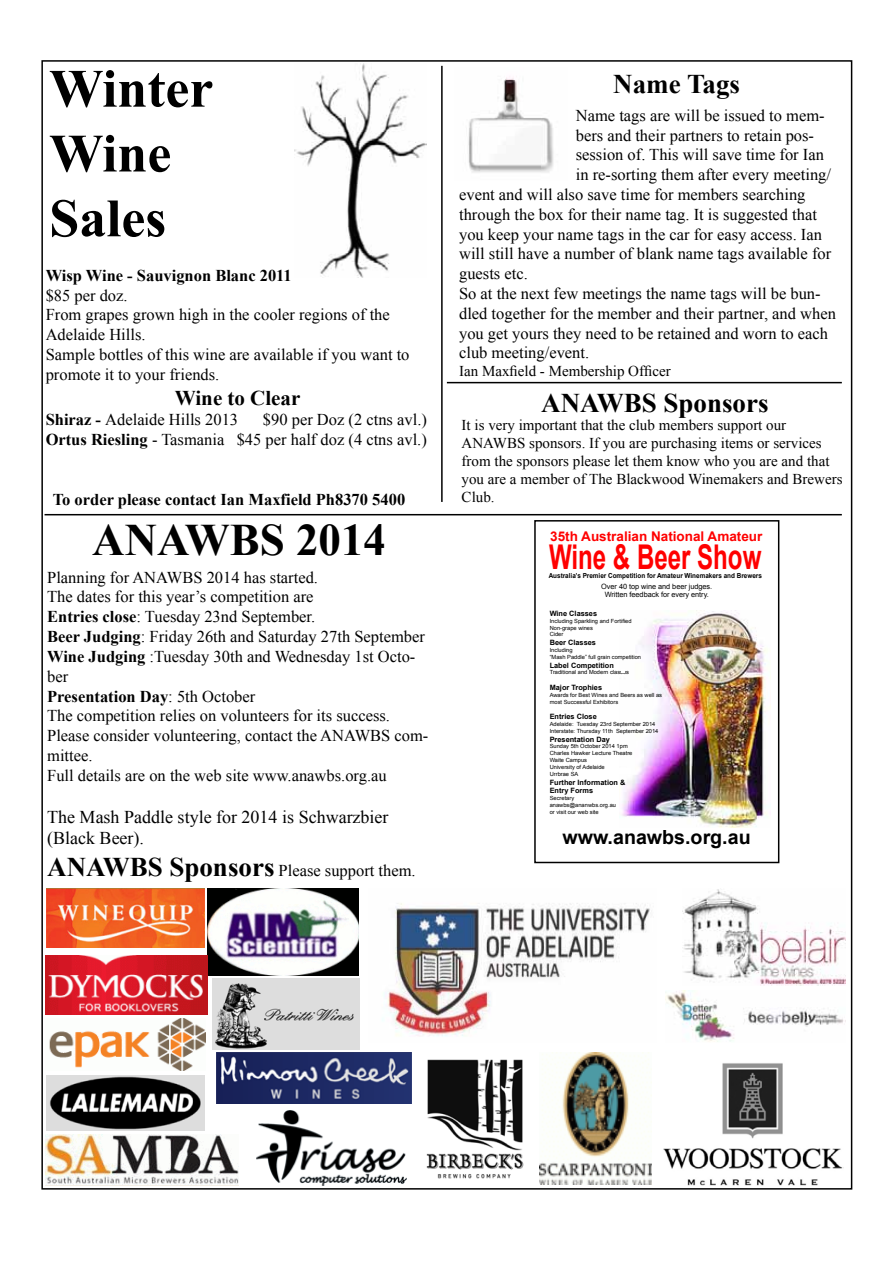
<style>
.page{position:relative;width:893px;height:1263px;background:#fff}
.page>*{position:absolute;margin:0;border:0;box-sizing:border-box;transform-origin:0 0}
.t1{font:700 54px/64.8px "Times New Roman";color:#000}
.t2{font:700 45px "Times New Roman";color:#000}
.t3{font:700 34.05px "Arial";color:#f00;scale:.71 1}
.t4{font:700 27px "Times New Roman";color:#000}
.t5{font:700 21px "Times New Roman";color:#000}
.t6{font:700 19.5px "Arial";color:#000}
.t7{font:18px/21.6px "Times New Roman";color:#000}
.t8{font:16.5px/19.8px "Times New Roman";color:#000}
.t9{font:700 16.5px "Times New Roman";color:#000}
.t10{font:15px/18px "Times New Roman";color:#000}
.t11{font:700 13.35px "Arial";color:#f00}
.t12{font:700 7.35px/8.7px "Arial";color:#000}
.t13{font:7.35px/8.7px "Arial";letter-spacing:-.005em;color:#000;text-align:center}
.t14{font:700 6.9px "Arial";color:#000;scale:.92 1}
.t15{font:5.7px/6.8px "Arial";color:#000}
.s1{font-weight:700}
.s2{font-weight:700;font-size:27px}
</style>
<div class="page">
<img style="left:207px;top:888px;width:152px;height:87px">
<img style="left:46px;top:955px;width:161px;height:60px">
<img style="left:49px;top:1018px;width:156px;height:53px">
<img style="left:46px;top:1075px;width:158px;height:55px">
<img style="left:216px;top:1053px;width:196px;height:50px">
<img style="left:46px;top:1135px;width:192px;height:51px">
<img style="left:539px;top:1053px;width:113px;height:132px">
<img style="left:256px;top:1110px;width:151px;height:75px">
<img style="left:47px;top:888px;width:157px;height:60px">
<img style="left:682px;top:889px;width:163px;height:96px">
<img style="left:212px;top:979px;width:148px;height:71px">
<img style="left:426px;top:1059px;width:98px;height:120px">
<img style="left:382px;top:903px;width:268px;height:134px">
<hr style="left:45px;top:514px;width:797px;height:1px;background:#000">
<hr style="left:441px;top:66px;width:2px;height:436px;background:#000">
<img style="left:666px;top:990px;width:178px;height:52px">
<img style="left:663px;top:1063px;width:181px;height:123px">
<img style="left:619px;top:611px;width:152px;height:217px">
<div style="left:619px;top:769px;width:11px;height:5px;background:#fff"></div>
<svg style="left:621px;top:670px;width:4px;height:3px"></svg>
<div style="left:534px;top:520px;width:245px;height:343px;border:2px solid #000"></div>
<img style="left:294px;top:63px;width:132px;height:215px">
<img style="left:468px;top:76px;width:86px;height:97px">
<hr style="left:447px;top:382px;width:395px;height:1px;background:#000">
<h1 class="t1" style="left:49px;top:55px;width:165px">Winter<br>Wine<br>Sales</h1>
<p class="t9" style="left:46px;top:264px;width:248px">Wisp Wine - Sauvignon Blanc 2011</p>
<p class="t8" style="left:46px;top:285px;width:365px">$85 per doz.<br>From grapes grown high in the cooler regions of the<br>Adelaide Hills.<br>Sample bottles of this wine are available if you want to promote it to your friends.</p>
<p class="t5" style="left:175px;top:383px;width:127px">Wine to Clear</p>
<p class="t8" style="left:46px;top:409px;width:194px"><span class="s1">Shiraz -</span> Adelaide Hills 2013</p>
<p class="t8" style="left:46px;top:409px;width:383px;text-align:right">$90 per Doz (2 ctns avl.)<br><span class="s1">Ortus Riesling</span> - Tasmania $45 per half doz (4 ctns avl.)</p>
<p class="t9" style="left:53px;top:488px;width:354px">To order please contact Ian Maxfield Ph8370 5400</p>
<h2 class="t2" style="left:92px;top:509px;width:295px">ANAWBS 2014</h2>
<p class="t8" style="left:47px;top:567px;width:383px">Planning for ANAWBS 2014 has started.<br>The dates for this year’s competition are<br><span class="s1">Entries close</span>: Tuesday 23nd September.<br><span class="s1">Beer Judging</span>: Friday 26th and Saturday 27th September <span class="s1">Wine Judging</span> :Tuesday 30th and Wednesday 1st Octo&shy;ber<br><span class="s1">Presentation Day</span>: 5th October<br>The competition relies on volunteers for its success.<br>Please consider volunteering, contact the ANAWBS com&shy;mittee.<br>Full details are on the web site www.anawbs.org.au</p>
<p class="t7" style="left:47px;top:806px;width:343px">The Mash Paddle style for 2014 is Schwarzbier (Black Beer).</p>
<p class="t8" style="left:47px;top:860px;width:370px"><span class="s2">ANAWBS Sponsors</span> Please support them.</p>
<h3 class="t4" style="left:613px;top:65px;width:128px">Name Tags</h3>
<p class="t8" style="left:576px;top:105px;width:250px">Name tags are will be issued to mem-</p>
<p class="t8" style="left:576px;top:125px;width:240px">bers and their partners to retain pos-</p>
<p class="t8" style="left:576px;top:145px;width:250px">session of. This will save time for Ian</p>
<p class="t8" style="left:576px;top:165px;width:257px">in re-sorting them after every meeting/</p>
<p class="t8" style="left:459px;top:184px;width:348px">event and will also save time for members searching</p>
<p class="t8" style="left:459px;top:204px;width:359px">through the box for their name tag. It is suggested that</p>
<p class="t8" style="left:459px;top:224px;width:364px">you keep your name tags in the car for easy access. Ian</p>
<p class="t8" style="left:459px;top:244px;width:374px">will still have a number of blank name tags available for</p>
<p class="t8" style="left:459px;top:264px;width:70px">guests etc.</p>
<p class="t8" style="left:459px;top:283px;width:363px">So at the next few meetings the name tags will be bun-</p>
<p class="t8" style="left:459px;top:303px;width:378px">dled together for the member and their partner, and when</p>
<p class="t8" style="left:459px;top:323px;width:370px">you get yours they need to be retained and worn to each</p>
<p class="t8" style="left:459px;top:343px;width:132px">club meeting/event.</p>
<p class="t10" style="left:459px;top:362px;width:213px">Ian Maxfield - Membership Officer</p>
<h3 class="t4" style="left:541px;top:384px;width:229px">ANAWBS Sponsors</h3>
<p class="t10" style="left:462px;top:416px;width:382px">It is very important that the club members support our ANAWBS sponsors. If you are purchasing items or services from the sponsors please let them know who you are and that you are a member of The Blackwood Winemakers and Brewers Club.</p>
<p class="t11" style="left:550px;top:528px;width:214px">35th Australian National Amateur</p>
<p class="t14" style="left:549px;top:571px;width:233px">Australia’s Premier Competition for Amateur Winemakers and Brewers</p>
<h3 class="t3" style="left:549px;top:535px;width:301px">Wine &amp; Beer Show</h3>
<p class="t13" style="left:601px;top:582px;width:112px">Over 40 top wine and beer judges.<br>Written feedback for every entry.</p>
<p class="t12" style="left:550px;top:609px;width:49px">Wine Classes</p>
<p class="t15" style="left:550px;top:617px;width:83px">Including Sparkling and Fortified<br>Non-grape wines<br>Cider</p>
<p class="t12" style="left:550px;top:638px;width:48px">Beer Classes</p>
<p class="t15" style="left:550px;top:647px;width:93px">Including<br>“Mash Paddle” full grain competition</p>
<p class="t12" style="left:550px;top:661px;width:66px">Label Competition</p>
<p class="t15" style="left:550px;top:669px;width:81px">Traditional and Modern classes</p>
<p class="t12" style="left:550px;top:683px;width:54px">Major Trophies</p>
<p class="t15" style="left:550px;top:691px;width:114px">Awards for Best Wines and Beers as well as most Successful Exhibitors</p>
<p class="t12" style="left:550px;top:712px;width:49px">Entries Close</p>
<p class="t15" style="left:550px;top:721px;width:110px">Adelaide: Tuesday 23rd September 2014<br>Interstate: Thursday 11th September 2014</p>
<p class="t12" style="left:550px;top:735px;width:62px">Presentation Day</p>
<p class="t15" style="left:550px;top:743px;width:84px">Sunday 5th October 2014 1pm<br>Charles Hawker Lecture Theatre<br>Waite Campus<br>University of Adelaide<br>Urrbrae SA</p>
<p class="t12" style="left:550px;top:778px;width:77px">Further Information &amp;<br>Entry Forms</p>
<p class="t15" style="left:550px;top:795px;width:68px">Secretary anawbs@ananwbs.org.au or visit our web site</p>
<p class="t6" style="left:562px;top:824px;width:190px">www.anawbs.org.au</p>
</div>
